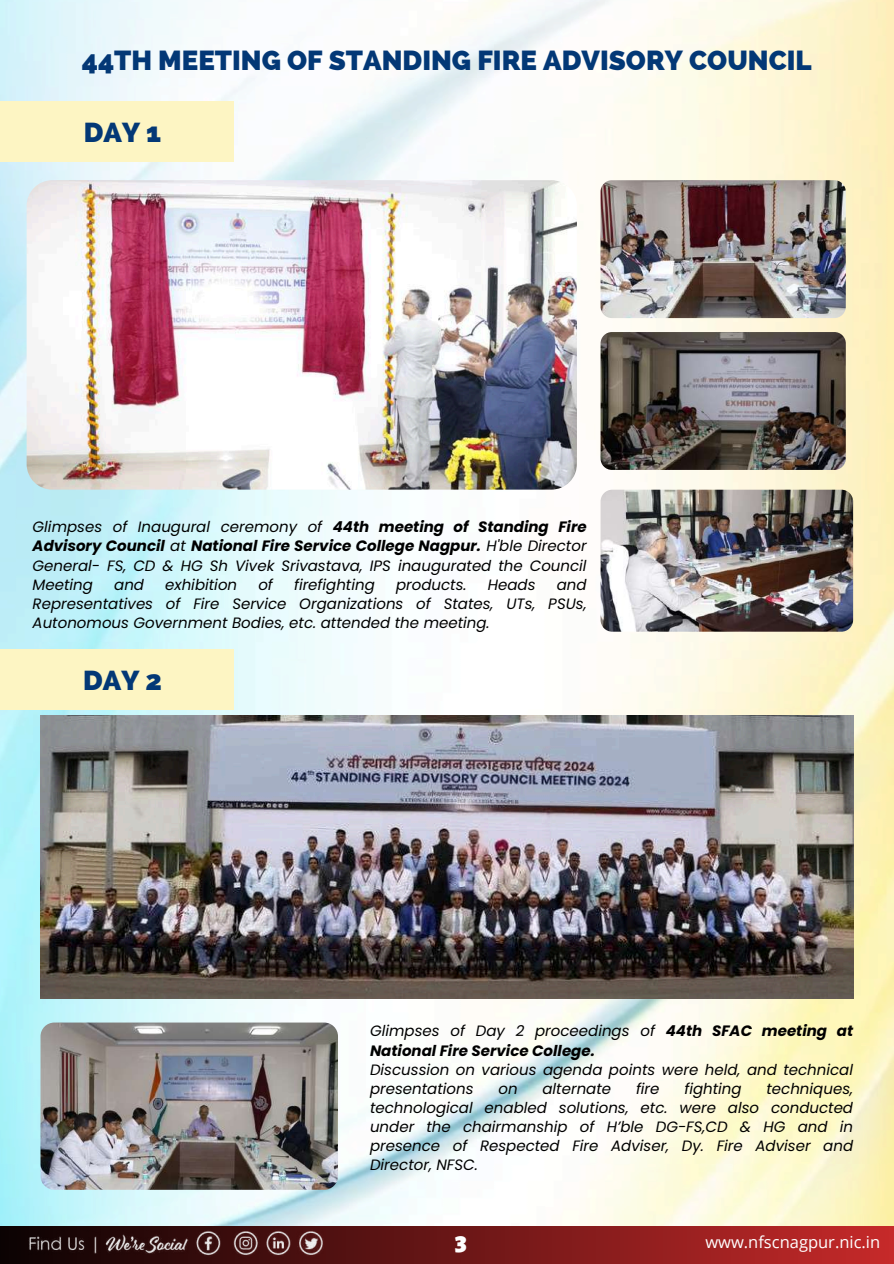
<style>
.page{position:relative;width:894px;height:1264px;background:#fff}
.page>*{position:absolute;margin:0;border:0;box-sizing:border-box;transform-origin:0 0}
.t1{font:800 27.6px "Raleway";color:#033876}
.t2{font:800 27.45px "Raleway";color:#033876}
.t3{font:900 27px "Alegreya Sans";color:#fff}
.t4{font:16.5px "Open Sans";color:#fff}
.t5{font:italic 15px/19.2px "Poppins";color:#000;text-align:justify}
.t6{font:italic 700 15px/19.2px "Poppins";color:#000}
.s1{font-weight:700}
.s2{font-weight:400}
</style>
<div class="page">
<img style="left:0;top:0;width:893px;height:1226px">
<img style="left:27px;top:180px;width:549px;height:309px;border-radius:26px">
<img style="left:600px;top:180px;width:245px;height:138px;border-radius:11px">
<img style="left:600px;top:489px;width:252px;height:142px;border-radius:12px">
<img style="left:600px;top:332px;width:245px;height:138px;border-radius:11px">
<div style="left:0;top:1226px;width:893px;height:37px;background:linear-gradient(to right,#0a0202,#c62a2a)"></div>
<img style="left:29px;top:1230px;width:160px;height:26px">
<img style="left:194px;top:1225px;width:30px;height:33px">
<img style="left:229px;top:1225px;width:31px;height:33px">
<img style="left:264px;top:1225px;width:28px;height:33px">
<img style="left:296px;top:1225px;width:30px;height:33px">
<div style="left:0;top:101px;width:233px;height:61px;background:#fdf5c3"></div>
<img style="left:40px;top:1022px;width:298px;height:167px;border-radius:14px">
<div style="left:0;top:649px;width:233px;height:61px;background:#fdf5c3"></div>
<img style="left:40px;top:716px;width:813px;height:282px">
<h1 class="t1" style="left:82px;top:44px;width:731px">44TH MEETING OF STANDING FIRE ADVISORY COUNCIL</h1>
<h2 class="t2" style="left:84px;top:116px;width:79px">DAY 1</h2>
<p class="t5" style="left:33px;top:517px;width:555px">Glimpses of Inaugural ceremony of <span class="s1">44th meeting of Standing Fire Advisory Council</span> at <span class="s1">National Fire Service College Nagpur.</span> H'ble Director General- FS, CD &amp; HG Sh Vivek Srivastava, IPS inaugurated the Council Meeting</p>
<p class="t5" style="left:114px;top:575px;width:31px">and</p>
<p class="t5" style="left:165px;top:575px;width:73px">exhibition</p>
<p class="t5" style="left:258px;top:575px;width:16px">of</p>
<p class="t5" style="left:294px;top:575px;width:82px">firefighting</p>
<p class="t5" style="left:396px;top:575px;width:72px">products.</p>
<p class="t5" style="left:487px;top:575px;width:49px">Heads</p>
<p class="t5" style="left:33px;top:575px;width:555px;text-indent:524px">and Representatives of Fire Service Organizations of States, UTs, PSUs, Autonomous Government Bodies, etc. attended the meeting.</p>
<h2 class="t2" style="left:83px;top:663px;width:80px">DAY 2</h2>
<p class="t6" style="left:370px;top:1021px;width:484px"><span class="s2">Glimpses of Day 2 proceedings of</span> 44th SFAC meeting at<br>National Fire Service College.</p>
<p class="t5" style="left:370px;top:1059px;width:484px">Discussion on various agenda points were held, and technical presentations</p>
<p class="t5" style="left:498px;top:1078px;width:21px">on</p>
<p class="t5" style="left:542px;top:1078px;width:70px">alternate</p>
<p class="t5" style="left:636px;top:1078px;width:25px">fire</p>
<p class="t5" style="left:684px;top:1078px;width:59px">fighting</p>
<p class="t5" style="left:370px;top:1078px;width:484px;text-indent:396px">techniques, technological enabled solutions, etc. were also conducted under the chairmanship of H’ble DG-FS,CD &amp; HG and in presence of Respected Fire Adviser, Dy. Fire Adviser and Director, NFSC.</p>
<h3 class="t3" style="left:454px;top:1228px;width:14px">3</h3>
<p class="t4" style="left:705px;top:1230px;width:176px">www.nfscnagpur.nic.in</p>
</div>
